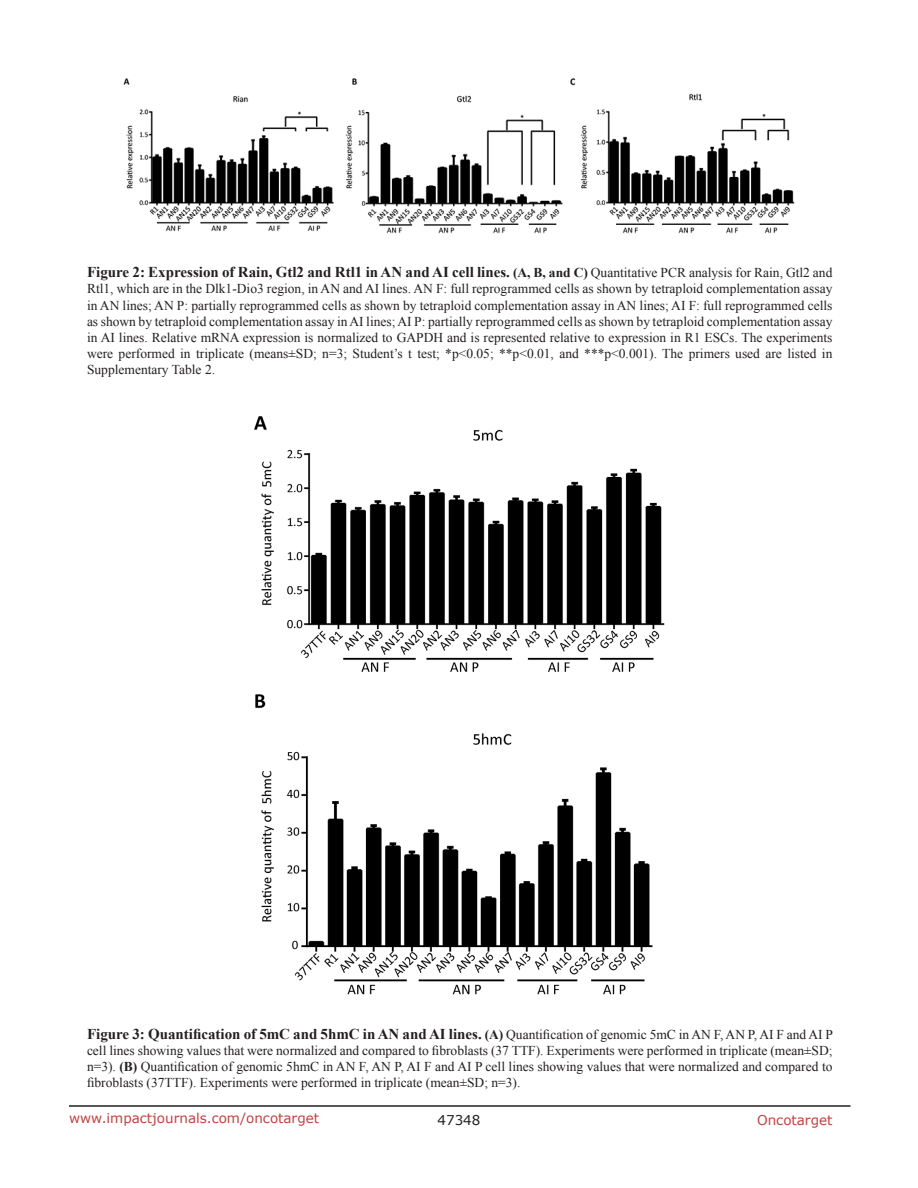
<style>
.page{position:relative;width:918px;height:1188px;background:#fff}
.page>*{position:absolute;margin:0;border:0;box-sizing:border-box;transform-origin:0 0}
.figuretext{font:700 15px "Times New Roman";color:#231f20}
.figuretext-2{font:13.5px/16.2px "Times New Roman";color:#231f20;text-align:justify}
.t1{font:13.5px "Verdana";color:#c24141}
.t2{font:13.5px "Verdana";color:#231f20}
.s1{font-size:13.5px}
.s2{font-weight:400;font-size:13.5px}
.s3{font-weight:700}
</style>
<div class="page">
<hr style="left:69px;top:1105px;width:781px;height:2px;background:#231f20">
<img style="left:123px;top:78px;width:672px;height:156px">
<img style="left:254px;top:416px;width:411px;height:579px">
<p class="figuretext" style="left:87px;top:262px;width:747px">Figure 2: Expression of Rain, Gtl2 and Rtl1 in AN and AI cell lines. <span class="s1">(A, B, and C)</span> <span class="s2">Quantitative PCR analysis for Rain, Gtl2 and</span></p>
<p class="figuretext-2" style="left:87px;top:281px;width:747px">Rtl1, which are in the Dlk1-Dio3 region, in AN and AI lines. AN F: full reprogrammed cells as shown by tetraploid complementation assay in AN lines; AN P: partially reprogrammed cells as shown by tetraploid complementation assay in AN lines; AI F: full reprogrammed cells as shown by tetraploid complementation assay in AI lines; AI P: partially reprogrammed cells as shown by tetraploid complementation assay in AI lines. Relative mRNA expression is normalized to GAPDH and is represented relative to expression in R1 ESCs. The experiments were performed in triplicate (means±SD; n=3; Student’s t test; *p&lt;0.05; **p&lt;0.01, and ***p&lt;0.001). The primers used are listed in Supplementary Table 2.</p>
<p class="figuretext" style="left:87px;top:1023px;width:748px">Figure 3: Quantification of 5mC and 5hmC in AN and AI lines. <span class="s1">(A)</span> <span class="s2">Quantification of genomic 5mC in AN F, AN P, AI F and AI P</span></p>
<p class="figuretext-2" style="left:87px;top:1042px;width:747px">cell lines showing values that were normalized and compared to fibroblasts (37 TTF). Experiments were performed in triplicate (mean±SD; n=3). <span class="s3">(B)</span> Quantification of genomic 5hmC in AN F, AN P, AI F and AI P cell lines showing values that were normalized and compared to fibroblasts (37TTF). Experiments were performed in triplicate (mean±SD; n=3).</p>
<p class="t1" style="left:69px;top:1110px;width:252px">www.impactjournals.com/oncotarget</p>
<p class="t2" style="left:438px;top:1111px;width:44px">47348</p>
<p class="t1" style="left:757px;top:1111px;width:77px">Oncotarget</p>
</div>
